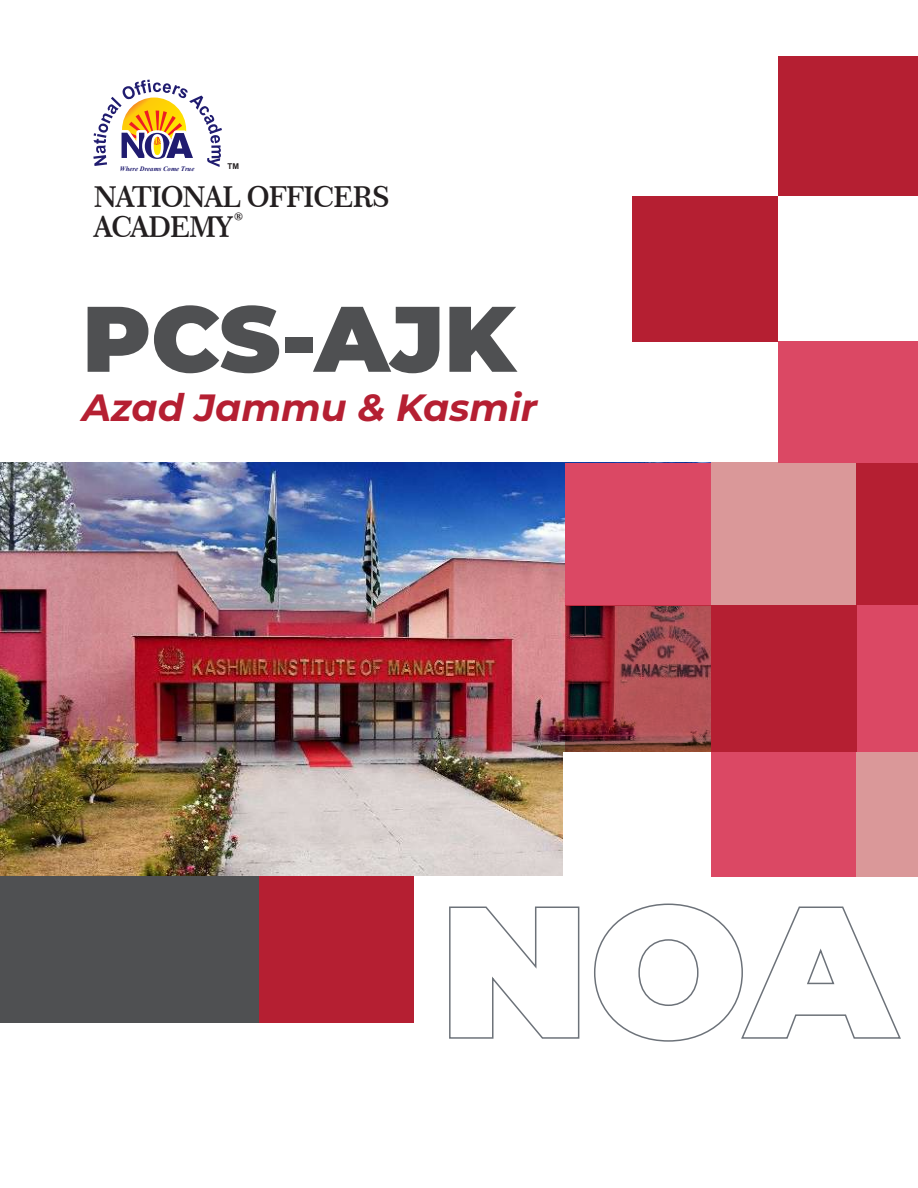
<style>
.page{position:relative;width:918px;height:1188px;background:#fff}
.page>*{position:absolute;margin:0;border:0;box-sizing:border-box;transform-origin:0 0}
.t1{font:900 92.85px "Montserrat";color:#4f5052}
.t2{font:italic 700 37.95px "Montserrat";color:#b51f32}
.t3{font:600 28.95px/29.8px "Century 751 BT";letter-spacing:-.04em;color:#231f20}
.t4{font:italic 800 10.95px "Dutch 801 BT";color:#231f20}
.t5{font:700 7.95px "Arial";color:#231f20}
.t6{font:italic 700 6.75px "Times New Roman";color:#201c70}
</style>
<div class="page">
<img style="left:0;top:463px;width:565px;height:413px">
<div style="left:711px;top:463px;width:146px;height:147px;background:#da9899"></div>
<svg style="left:93px;top:80px;width:129px;height:87px"></svg>
<svg style="left:449px;top:906px;width:131px;height:133px"></svg>
<svg style="left:594px;top:903px;width:307px;height:139px"></svg>
<div style="left:778px;top:56px;width:140px;height:140px;background:#b51f32"></div>
<div style="left:632px;top:196px;width:146px;height:145px;background:#b51f32"></div>
<div style="left:778px;top:341px;width:140px;height:122px;background:#db4864"></div>
<div style="left:857px;top:463px;width:61px;height:143px;background:#b51f32"></div>
<div style="left:565px;top:463px;width:146px;height:143px;background:#db4864"></div>
<div style="left:0;top:876px;width:414px;height:147px;background:#b51f32"></div>
<div style="left:0;top:876px;width:258px;height:147px;background:#4f5052"></div>
<img style="left:565px;top:606px;width:146px;height:146px">
<div style="left:857px;top:606px;width:61px;height:147px;background:#db4864"></div>
<div style="left:711px;top:606px;width:146px;height:147px;background:#b51f32"></div>
<div style="left:711px;top:753px;width:146px;height:124px;background:#db4864"></div>
<div style="left:564px;top:753px;width:147px;height:124px;background:#fff"></div>
<div style="left:857px;top:753px;width:61px;height:124px;background:#da9899"></div>
<p class="t6" style="left:120px;top:164px;width:76px">Where Dreams Come True</p>
<p class="t5" style="left:227px;top:161px;width:13px">TM</p>
<p class="t3" style="left:94px;top:182px;width:298px">NATIONAL OFFICERS<br>ACADEMY</p>
<p class="t4" style="left:234px;top:210px;width:10px">®</p>
<h1 class="t1" style="left:82px;top:269px;width:434px">PCS-AJK</h1>
<h2 class="t2" style="left:82px;top:380px;width:456px">Azad Jammu &amp; Kasmir</h2>
</div>
